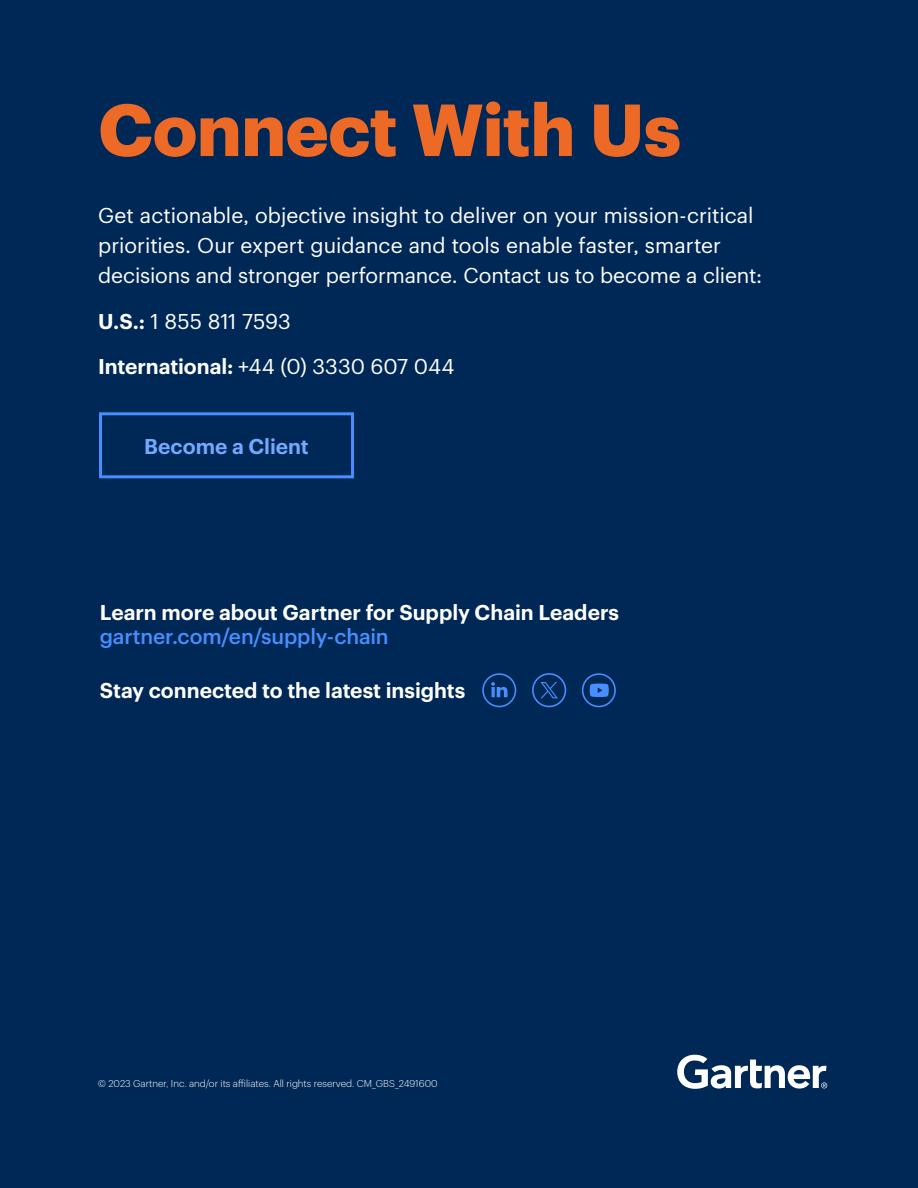
<style>
.page{position:relative;width:918px;height:1188px;background:#002856}
.page>*{position:absolute;margin:0;border:0;box-sizing:border-box;transform-origin:0 0}
.t1{font:700 72px "Graphik";letter-spacing:-.01em;color:#ed6926}
.t2{font:21px/30px "Graphik";color:#fff}
.t3{font:600 21px "Graphik";color:#fff}
.t4{font:500 21px "Graphik";letter-spacing:-.005em;color:#478eff}
.t5{font:600 21px "Graphik";color:#74a9ff}
.t6{font:300 9.75px "Graphik";color:#fff}
.s1{font-weight:600}
</style>
<div class="page">
<svg style="left:677px;top:1054px;width:150px;height:35px"></svg>
<div style="left:99px;top:412px;width:255px;height:66px;border:3px solid #478eff"></div>
<svg style="left:482px;top:673px;width:34px;height:34px"></svg>
<svg style="left:582px;top:673px;width:34px;height:34px"></svg>
<svg style="left:532px;top:673px;width:34px;height:34px"></svg>
<h1 class="t1" style="left:98px;top:74px;width:584px">Connect With Us</h1>
<p class="t2" style="left:98px;top:199px;width:666px">Get actionable, objective insight to deliver on your mission-critical priorities. Our expert guidance and tools enable faster, smarter decisions and stronger performance. Contact us to become a client:</p>
<p class="t2" style="left:98px;top:297px;width:358px;line-height:45.5px"><span class="s1">U.S.:</span> 1 855 811 7593<br><span class="s1">International:</span> +44 (0) 3330 607 044</p>
<p class="t5" style="left:144px;top:430px;width:166px">Become a Client</p>
<p class="t3" style="left:100px;top:596px;width:521px">Learn more about Gartner for Supply Chain Leaders</p>
<p class="t4" style="left:100px;top:620px;width:290px">gartner.com/en/supply-chain</p>
<p class="t3" style="left:100px;top:674px;width:367px">Stay connected to the latest insights</p>
<p class="t6" style="left:98px;top:1077px;width:341px">© 2023 Gartner, Inc. and/or its affiliates. All rights reserved. CM_GBS_2491600</p>
</div>
